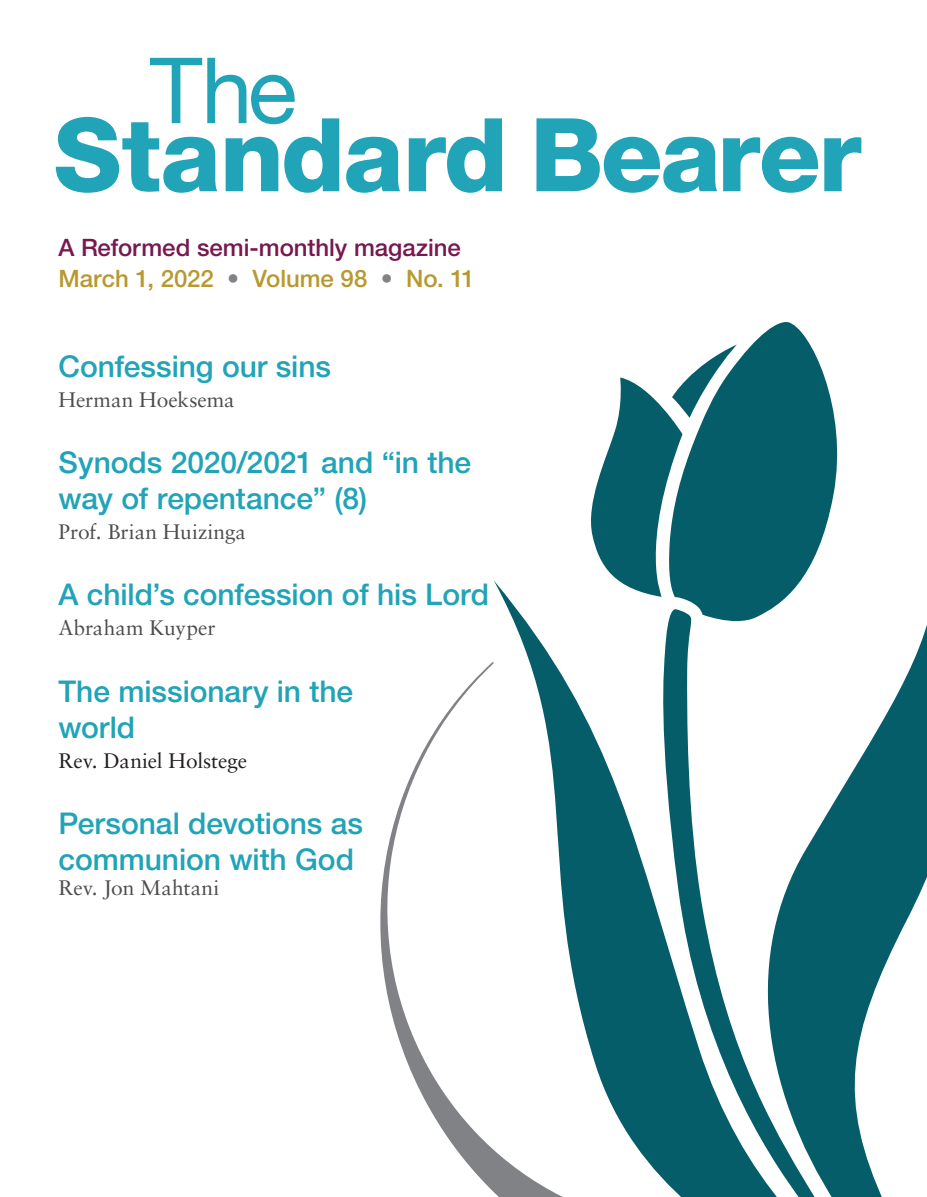
<style>
.page{position:relative;width:927px;height:1197px;background:#fff}
.page>*{position:absolute;margin:0;border:0;box-sizing:border-box;transform-origin:0 0}
.t1{font:800 102px "Helvetica Neue LT Std";letter-spacing:-.02em;color:#21a3b8}
.t2{font:91.5px "Helvetica Neue LT Std";color:#21a3b8}
.t3{font:500 30px/36px "Helvetica Neue LT Std";letter-spacing:-.005em;color:#21a3b8}
.t4{font:500 24px/31.5px "Helvetica Neue LT Std";color:#77184e}
.t5{font:21px "Sabon LT Std";color:#4d4d4f}
.t6{font:21px "Sabon LT Std";letter-spacing:-.005em;color:#231f20}
.s1{color:#b79930}
.s2{color:#808285}
</style>
<div class="page">
<svg style="left:591px;top:377px;width:77px;height:203px"></svg>
<svg style="left:494px;top:580px;width:168px;height:593px"></svg>
<svg style="left:820px;top:625px;width:107px;height:572px;fill:#055d6a"></svg>
<svg style="left:657px;top:609px;width:163px;height:588px"></svg>
<svg style="left:668px;top:322px;width:170px;height:299px;fill:#055d6a"></svg>
<svg style="left:380px;top:662px;width:202px;height:535px"></svg>
<svg style="left:922px;top:1192px;width:5px;height:5px"></svg>
<svg style="left:898px;top:1170px;width:9px;height:27px"></svg>
<h2 class="t2" style="left:150px;top:36px;width:149px">The</h2>
<h1 class="t1" style="left:53px;top:94px;width:809px">Standard Bearer</h1>
<p class="t4" style="left:58px;top:231px;width:418px">A Reformed semi-monthly magazine<br><span class="s1">March 1, 2022</span> <span class="s2">•</span> <span class="s1">Volume 98</span> <span class="s2">•</span> <span class="s1">No. 11</span></p>
<p class="t3" style="left:58px;top:348px;width:274px">Confessing our sins</p>
<p class="t5" style="left:58px;top:387px;width:178px">Herman Hoeksema</p>
<p class="t3" style="left:58px;top:444px;width:414px">Synods 2020/2021 and “in the way of repentance” (8)</p>
<p class="t5" style="left:58px;top:519px;width:189px">Prof. Brian Huizinga</p>
<p class="t3" style="left:58px;top:576px;width:432px">A child’s confession of his Lord</p>
<p class="t5" style="left:58px;top:615px;width:159px">Abraham Kuyper</p>
<p class="t3" style="left:58px;top:673px;width:296px">The missionary in the world</p>
<p class="t6" style="left:58px;top:748px;width:190px">Rev. Daniel Holstege</p>
<p class="t3" style="left:58px;top:805px;width:306px">Personal devotions as communion with God</p>
<p class="t5" style="left:58px;top:876px;width:162px">Rev. Jon Mahtani</p>
</div>
